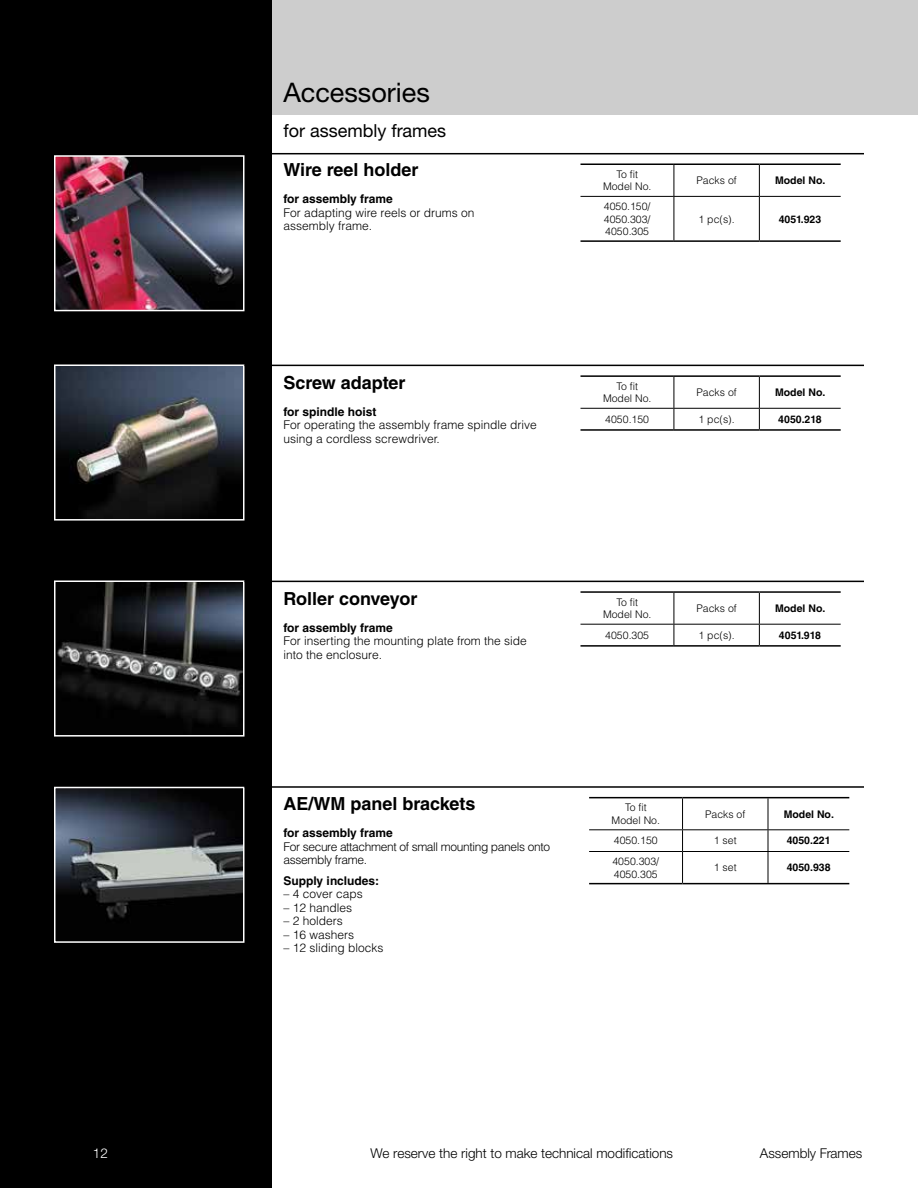
<style>
.page{position:relative;width:918px;height:1188px;background:#fff}
.page>*{position:absolute;margin:0;border:0;box-sizing:border-box;transform-origin:0 0}
.t1{font:27px "Neue Helvetica For Rittal";color:#000}
.t2{font:700 18px "Helvetica LT Std";color:#000}
.t3{font:18px "Neue Helvetica For Rittal";color:#000}
.t4{font:300 13.5px "Neue Helvetica For Rittal";color:#000}
.t5{font:300 13.5px "Neue Helvetica For Rittal";color:#fff}
.t6{font:300 12px/13.5px "Helvetica LT Std";color:#000}
.t7{font:700 12px "Helvetica LT Std";color:#000}
.t8{font:300 12px/13.5px "Helvetica LT Std";letter-spacing:-.03em;color:#000}
.t9{font:300 10.5px/12.6px "Helvetica LT Std";color:#000;text-align:center}
.t10{font:700 10.5px "Helvetica LT Std";color:#000}
</style>
<div class="page">
<div style="left:0;top:0;width:272px;height:1188px;background:#000"></div>
<img style="left:57px;top:158px;width:184px;height:150px">
<div style="left:54px;top:155px;width:190px;height:156px;border:2px solid #fff"></div>
<hr style="left:580px;top:196px;width:94px;height:1px;background:#000">
<hr style="left:674px;top:196px;width:85px;height:1px;background:#000">
<hr style="left:759px;top:196px;width:82px;height:1px;background:#000">
<hr style="left:759px;top:165px;width:1px;height:31px;background:#000">
<hr style="left:759px;top:197px;width:1px;height:43px;background:#000">
<hr style="left:580px;top:164px;width:94px;height:1px;background:#000">
<hr style="left:674px;top:164px;width:85px;height:1px;background:#000">
<hr style="left:759px;top:164px;width:82px;height:1px;background:#000">
<hr style="left:580px;top:240px;width:94px;height:2px;background:#000">
<hr style="left:674px;top:240px;width:85px;height:2px;background:#000">
<hr style="left:759px;top:240px;width:82px;height:2px;background:#000">
<hr style="left:674px;top:165px;width:1px;height:31px;background:#000">
<hr style="left:674px;top:197px;width:1px;height:43px;background:#000">
<img style="left:57px;top:367px;width:184px;height:151px">
<div style="left:54px;top:364px;width:190px;height:157px;border:2px solid #fff"></div>
<hr style="left:244px;top:365px;width:620px;height:1px;background:#000">
<img style="left:57px;top:583px;width:184px;height:142px">
<div style="left:54px;top:580px;width:190px;height:157px;border:2px solid #fff"></div>
<hr style="left:244px;top:581px;width:620px;height:1px;background:#000">
<hr style="left:580px;top:408px;width:94px;height:1px;background:#000">
<hr style="left:674px;top:408px;width:85px;height:1px;background:#000">
<hr style="left:759px;top:408px;width:82px;height:1px;background:#000">
<hr style="left:759px;top:377px;width:1px;height:31px;background:#000">
<svg style="left:759px;top:409px;width:1px;height:20px"></svg>
<hr style="left:580px;top:375px;width:94px;height:2px;background:#000">
<hr style="left:674px;top:375px;width:85px;height:2px;background:#000">
<hr style="left:759px;top:375px;width:82px;height:2px;background:#000">
<hr style="left:580px;top:429px;width:94px;height:2px;background:#000">
<hr style="left:674px;top:429px;width:85px;height:2px;background:#000">
<hr style="left:759px;top:429px;width:82px;height:2px;background:#000">
<hr style="left:674px;top:377px;width:1px;height:31px;background:#000">
<svg style="left:674px;top:409px;width:1px;height:20px"></svg>
<hr style="left:580px;top:624px;width:94px;height:1px;background:#000">
<hr style="left:674px;top:624px;width:85px;height:1px;background:#000">
<hr style="left:759px;top:624px;width:82px;height:1px;background:#000">
<hr style="left:759px;top:593px;width:1px;height:31px;background:#000">
<svg style="left:759px;top:625px;width:1px;height:20px"></svg>
<hr style="left:580px;top:645px;width:94px;height:2px;background:#000">
<hr style="left:674px;top:645px;width:85px;height:2px;background:#000">
<hr style="left:759px;top:645px;width:82px;height:2px;background:#000">
<hr style="left:580px;top:591px;width:94px;height:2px;background:#000">
<hr style="left:674px;top:591px;width:85px;height:2px;background:#000">
<hr style="left:759px;top:591px;width:82px;height:2px;background:#000">
<hr style="left:674px;top:593px;width:1px;height:31px;background:#000">
<svg style="left:674px;top:625px;width:1px;height:20px"></svg>
<img style="left:57px;top:790px;width:184px;height:129px">
<div style="left:54px;top:787px;width:190px;height:156px;border:2px solid #fff"></div>
<hr style="left:244px;top:786px;width:620px;height:2px;background:#000">
<hr style="left:589px;top:829px;width:94px;height:1px;background:#000">
<hr style="left:683px;top:829px;width:85px;height:1px;background:#000">
<hr style="left:768px;top:829px;width:81px;height:1px;background:#000">
<hr style="left:589px;top:851px;width:94px;height:1px;background:#000">
<hr style="left:683px;top:851px;width:85px;height:1px;background:#000">
<hr style="left:768px;top:851px;width:81px;height:1px;background:#000">
<hr style="left:768px;top:798px;width:1px;height:31px;background:#000">
<svg style="left:768px;top:830px;width:1px;height:21px"></svg>
<hr style="left:768px;top:852px;width:1px;height:31px;background:#000">
<hr style="left:589px;top:797px;width:94px;height:1px;background:#000">
<hr style="left:683px;top:797px;width:85px;height:1px;background:#000">
<hr style="left:768px;top:797px;width:81px;height:1px;background:#000">
<hr style="left:589px;top:883px;width:94px;height:1px;background:#000">
<hr style="left:683px;top:883px;width:85px;height:1px;background:#000">
<hr style="left:768px;top:883px;width:81px;height:1px;background:#000">
<hr style="left:682px;top:798px;width:1px;height:31px;background:#000">
<svg style="left:682px;top:830px;width:1px;height:21px"></svg>
<hr style="left:682px;top:852px;width:1px;height:31px;background:#000">
<div style="left:272px;top:0;width:646px;height:115px;background:#cdcdcd"></div>
<hr style="left:240px;top:153px;width:624px;height:1px;background:#000">
<h1 class="t1" style="left:284px;top:76px;width:148px">Accessories</h1>
<h2 class="t3" style="left:284px;top:120px;width:164px">for assembly frames</h2>
<h2 class="t2" style="left:284px;top:159px;width:136px">Wire reel holder</h2>
<p class="t7" style="left:284px;top:192px;width:111px">for assembly frame</p>
<p class="t6" style="left:284px;top:206px;width:192px">For adapting wire reels or drums on assembly frame.</p>
<h2 class="t2" style="left:284px;top:372px;width:124px">Screw adapter</h2>
<p class="t7" style="left:284px;top:404px;width:95px">for spindle hoist</p>
<p class="t6" style="left:284px;top:418px;width:255px">For operating the assembly frame spindle drive using a cordless screwdriver.</p>
<p class="t9" style="left:603px;top:168px;width:50px">To fit<br>Model No.</p>
<p class="t9" style="left:697px;top:174px;width:42px">Packs of</p>
<p class="t10" style="left:775px;top:174px;width:52px">Model No.</p>
<p class="t9" style="left:604px;top:200px;width:48px;text-align:justify">4050.150/ 4050.303/ 4050.305</p>
<p class="t9" style="left:699px;top:212px;width:38px">1 pc(s).</p>
<p class="t10" style="left:779px;top:212px;width:44px">4051.923</p>
<p class="t9" style="left:603px;top:380px;width:50px">To fit<br>Model No.</p>
<p class="t9" style="left:697px;top:386px;width:42px">Packs of</p>
<p class="t10" style="left:775px;top:386px;width:52px">Model No.</p>
<p class="t9" style="left:605px;top:413px;width:45px">4050.150</p>
<p class="t9" style="left:699px;top:413px;width:38px">1 pc(s).</p>
<p class="t10" style="left:778px;top:413px;width:45px">4050.218</p>
<h2 class="t2" style="left:284px;top:588px;width:135px">Roller conveyor</h2>
<p class="t7" style="left:284px;top:620px;width:111px">for assembly frame</p>
<p class="t6" style="left:284px;top:634px;width:245px">For inserting the mounting plate from the side into the enclosure.</p>
<p class="t9" style="left:603px;top:595px;width:50px">To fit<br>Model No.</p>
<p class="t9" style="left:697px;top:602px;width:42px">Packs of</p>
<p class="t10" style="left:775px;top:602px;width:52px">Model No.</p>
<p class="t9" style="left:605px;top:629px;width:45px">4050.305</p>
<p class="t9" style="left:699px;top:629px;width:38px">1 pc(s).</p>
<p class="t10" style="left:779px;top:629px;width:44px">4051.918</p>
<h2 class="t2" style="left:284px;top:793px;width:193px">AE/WM panel brackets</h2>
<p class="t7" style="left:284px;top:826px;width:111px">for assembly frame</p>
<p class="t8" style="left:284px;top:840px;width:268px">For secure attachment of small mounting panels onto assembly frame.</p>
<p class="t7" style="left:284px;top:873px;width:97px">Supply includes:</p>
<p class="t6" style="left:284px;top:887px;width:81px">– 4 cover caps</p>
<p class="t6" style="left:284px;top:901px;width:70px">– 12 handles</p>
<p class="t6" style="left:284px;top:914px;width:61px">– 2 holders</p>
<p class="t6" style="left:284px;top:928px;width:72px">– 16 washers</p>
<p class="t6" style="left:284px;top:941px;width:102px">– 12 sliding blocks</p>
<p class="t9" style="left:612px;top:801px;width:50px">To fit<br>Model No.</p>
<p class="t9" style="left:705px;top:807px;width:42px">Packs of</p>
<p class="t10" style="left:784px;top:807px;width:52px">Model No.</p>
<p class="t9" style="left:614px;top:834px;width:45px">4050.150</p>
<p class="t9" style="left:714px;top:834px;width:24px">1 set</p>
<p class="t10" style="left:787px;top:834px;width:45px">4050.221</p>
<p class="t9" style="left:612px;top:855px;width:48px;text-align:left">4050.303/<br>4050.305</p>
<p class="t9" style="left:714px;top:861px;width:24px">1 set</p>
<p class="t10" style="left:787px;top:861px;width:45px">4050.938</p>
<p class="t5" style="left:93px;top:1145px;width:17px">12</p>
<p class="t4" style="left:371px;top:1145px;width:304px">We reserve the right to make technical modifications</p>
<p class="t4" style="left:760px;top:1145px;width:104px">Assembly Frames</p>
</div>
